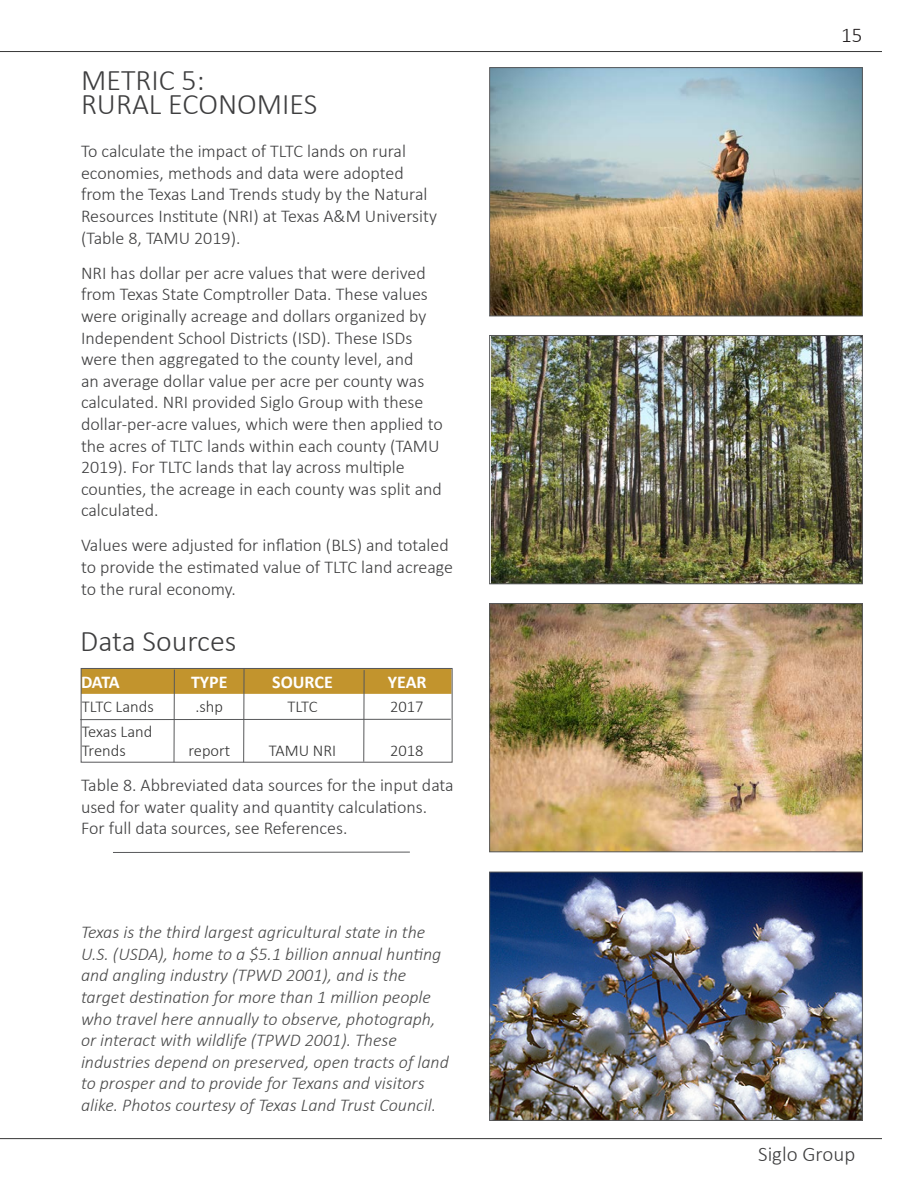
<style>
.page{position:relative;width:918px;height:1188px;background:#fff}
.page>*{position:absolute;margin:0;border:0;box-sizing:border-box;transform-origin:0 0}
.Body_Text{font:300 30px "Calibri";color:#3e3e3f}
.t1{font:300 21px "Calibri";color:#3e3e3f}
.t2{font:300 21px "Calibri";color:#231f20}
.Body_Text-2{font:300 18px/21.6px "Calibri";color:#3e3e3f}
.Section_Title{font:italic 300 18px/21.6px "Calibri";color:#4b4b4b}
.t3{font:700 18px "Calibri";color:#fff}
.t4{font:300 16.5px/19.8px "Calibri";color:#333}
</style>
<div class="page">
<img style="left:492px;top:337px;width:368px;height:245px">
<div style="left:490px;top:335px;width:372px;height:249px;border:1px solid #57585a"></div>
<hr style="left:0;top:51px;width:882px;height:1px;background:#373737">
<hr style="left:0;top:1138px;width:882px;height:1px;background:#373737">
<div style="left:83px;top:670px;width:367px;height:24px;background:#c2942d"></div>
<img style="left:492px;top:70px;width:368px;height:244px">
<div style="left:490px;top:68px;width:372px;height:248px;border:1px solid #57585a"></div>
<hr style="left:174px;top:670px;width:1px;height:92px;background:#57585a">
<hr style="left:243px;top:668px;width:1px;height:94px;background:#57585a">
<hr style="left:363px;top:670px;width:1px;height:92px;background:#57585a">
<img style="left:492px;top:605px;width:368px;height:245px">
<div style="left:490px;top:603px;width:372px;height:249px;border:1px solid #57585a"></div>
<img style="left:492px;top:874px;width:368px;height:244px">
<div style="left:490px;top:872px;width:372px;height:248px;border:1px solid #57585a"></div>
<hr style="left:113px;top:852px;width:297px;height:1px;background:#57585a">
<div style="left:81px;top:668px;width:371px;height:94px;border:1px solid #57585a"></div>
<hr style="left:80px;top:719px;width:371px;height:1px;background:#57585a">
<p class="Body_Text" style="left:81px;top:61px;width:125px">METRIC 5:</p>
<p class="Body_Text" style="left:81px;top:85px;width:238px">RURAL ECONOMIES</p>
<p class="Body_Text-2" style="left:81px;top:140px;width:358px">To calculate the impact of TLTC lands on rural economies, methods and data were adopted from the Texas Land Trends study by the Natural Resources Institute (NRI) at Texas A&amp;M University (Table 8, TAMU 2019).</p>
<p class="Body_Text-2" style="left:81px;top:262px;width:363px">NRI has dollar per acre values that were derived from Texas State Comptroller Data. These values were originally acreage and dollars organized by Independent School Districts (ISD). These ISDs were then aggregated to the county level, and<br>an average dollar value per acre per county was calculated. NRI provided Siglo Group with these dollar-per-acre values, which were then applied to the acres of TLTC lands within each county (TAMU 2019). For TLTC lands that lay across multiple counties, the acreage in each county was split and calculated.</p>
<p class="Body_Text-2" style="left:81px;top:534px;width:374px">Values were adjusted for inflation (BLS) and totaled to provide the estimated value of TLTC land acreage to the rural economy.</p>
<p class="Body_Text" style="left:80px;top:623px;width:158px">Data Sources</p>
<p class="t3" style="left:81px;top:669px;width:40px">DATA</p>
<p class="t3" style="left:191px;top:669px;width:38px">TYPE</p>
<p class="t3" style="left:272px;top:669px;width:62px">SOURCE</p>
<p class="t3" style="left:388px;top:669px;width:40px">YEAR</p>
<p class="t4" style="left:82px;top:697px;width:74px">TLTC Lands</p>
<p class="t4" style="left:196px;top:697px;width:29px">.shp</p>
<p class="t4" style="left:287px;top:697px;width:32px">TLTC</p>
<p class="t4" style="left:390px;top:697px;width:35px">2017</p>
<p class="t4" style="left:82px;top:721px;width:72px">Texas Land<br>Trends</p>
<p class="t4" style="left:188px;top:741px;width:43px">report</p>
<p class="t4" style="left:269px;top:741px;width:69px">TAMU NRI</p>
<p class="t4" style="left:390px;top:741px;width:35px">2018</p>
<p class="Body_Text-2" style="left:81px;top:774px;width:374px">Table 8. Abbreviated data sources for the input data used for water quality and quantity calculations.<br>For full data sources, see References.</p>
<p class="Section_Title" style="left:81px;top:921px;width:369px">Texas is the third largest agricultural state in the U.S. (USDA), home to a $5.1 billion annual hunting and angling industry (TPWD 2001), and is the target destination for more than 1 million people who travel here annually to observe, photograph, or interact with wildlife (TPWD 2001). These industries depend on preserved, open tracts of land to prosper and to provide for Texans and visitors alike. Photos courtesy of Texas Land Trust Council.</p>
<p class="t2" style="left:841px;top:22px;width:23px">15</p>
<p class="t1" style="left:758px;top:1141px;width:99px">Siglo Group</p>
</div>
